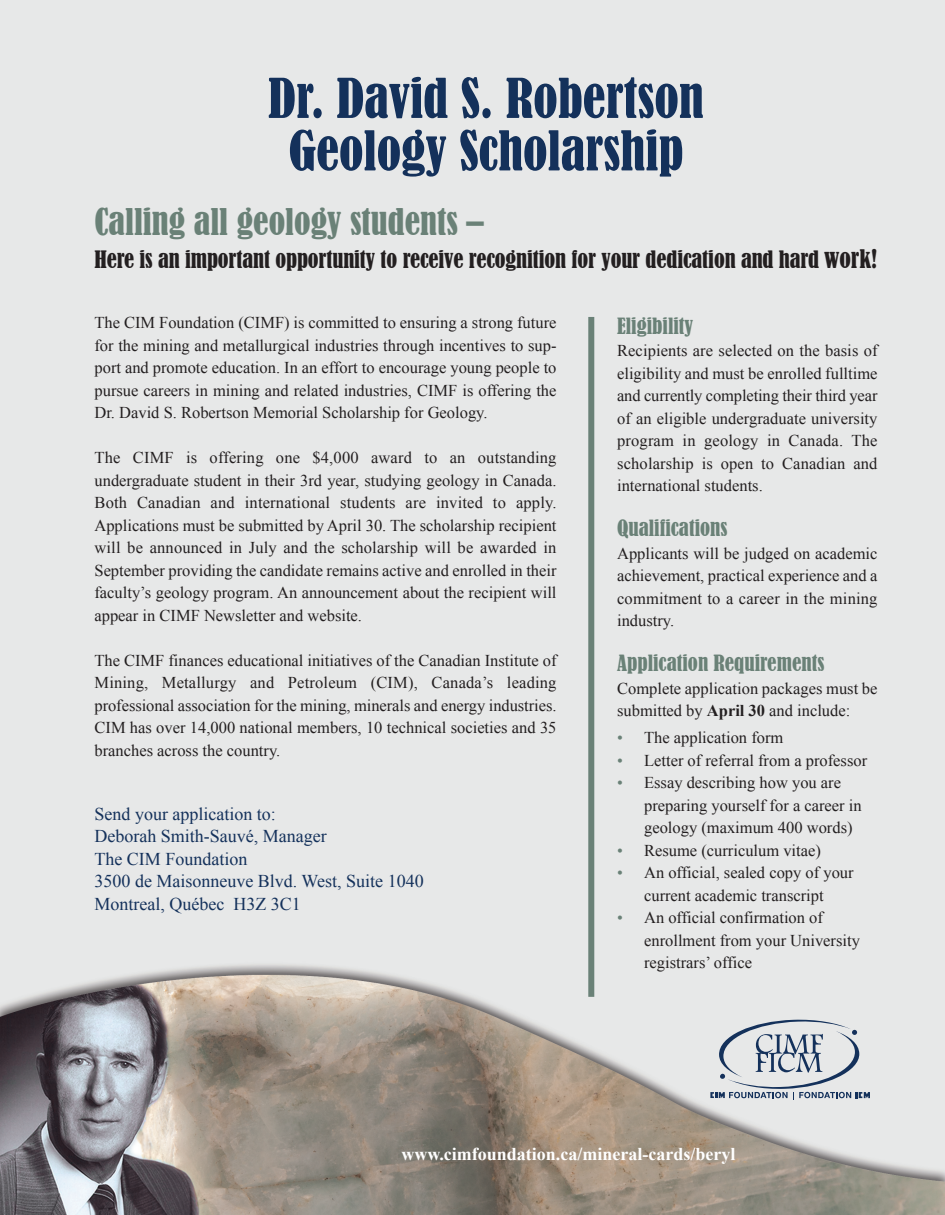
<style>
.page{position:relative;width:945px;height:1215px;background:#fff}
.page>*{position:absolute;margin:0;border:0;box-sizing:border-box;transform-origin:0 0}
.t1{font:condensed 51px/52.5px "Bernard";color:#14315b;text-align:center}
.t2{font:condensed 34.5px "Bernard";color:#6a8177}
.t3{font:condensed 22.5px "Bernard";letter-spacing:-.005em;color:#231f20}
.t4{font:condensed 21px "Bernard";color:#6a8177}
.t5{font:18px "Times New Roman";color:#14315b}
.t6{font:700 18px "Times New Roman";color:#fff}
.t7{font:16.5px/22.5px "Times New Roman";color:#231f20;text-align:justify}
.s1{font-size:24px}
.s2{font-weight:700}
.s3{color:#6a8177}
</style>
<div class="page">
<img style="left:0;top:0;width:945px;height:1215px">
<svg style="left:710px;top:1020px;width:160px;height:80px;background:#c3c9d0"></svg>
<div style="left:588px;top:317px;width:6px;height:680px;background:#6a8177"></div>
<p class="t1" style="left:268px;top:73px;width:437px">Dr. David S. Robertson<br>Geology Scholarship</p>
<p class="t2" style="left:94px;top:202px;width:391px">Calling all geology students –</p>
<p class="t3" style="left:94px;top:246px;width:784px">Here is an important opportunity to receive recognition for your dedication and hard <span class="s1">work!</span></p>
<p class="t7" style="left:94px;top:312px;width:464px">The CIM Foundation (CIMF) is committed to ensuring a strong future for the mining and metallurgical industries through incentives to sup&shy;port and promote education. In an effort to encourage young people to pursue careers in mining and related industries, CIMF is offering the Dr. David S. Robertson Memorial Scholarship for Geology.</p>
<p class="t7" style="left:94px;top:447px;width:464px">The CIMF is offering one $4,000 award to an outstanding undergraduate student in their 3rd year, studying geology in Canada.<br>Both Canadian and international students are invited to apply.<br>Applications must be submitted by April 30. The scholarship recipient will be announced in July and the scholarship will be awarded in September providing the candidate remains active and enrolled in their faculty’s geology program. An announcement about the recipient will appear in CIMF Newsletter and website.</p>
<p class="t7" style="left:94px;top:649px;width:464px">The CIMF finances educational initiatives of the Canadian Institute of Mining, Metallurgy and Petroleum (CIM), Canada’s leading professional association for the mining, minerals and energy industries.<br>CIM has over 14,000 national members, 10 technical societies and 35 branches across the country.</p>
<p class="t5" style="left:95px;top:804px;width:183px">Send your application to:</p>
<p class="t5" style="left:95px;top:826px;width:234px">Deborah Smith-Sauvé, Manager</p>
<p class="t5" style="left:95px;top:849px;width:154px">The CIM Foundation</p>
<p class="t5" style="left:95px;top:871px;width:331px">3500 de Maisonneuve Blvd. West, Suite 1040</p>
<p class="t5" style="left:95px;top:894px;width:208px">Montreal, Québec H3Z 3C1</p>
<p class="t4" style="left:617px;top:314px;width:78px">Eligibility</p>
<p class="t7" style="left:617px;top:340px;width:262px">Recipients are selected on the basis of eligibility and must be enrolled fulltime and currently completing their third year of an eligible undergraduate university program in geology in Canada. The scholarship is open to Canadian and international students.</p>
<p class="t4" style="left:617px;top:516px;width:112px">Qualifications</p>
<p class="t7" style="left:617px;top:542px;width:262px">Applicants will be judged on academic achievement, practical experience and a commitment to a career in the mining industry.</p>
<p class="t4" style="left:617px;top:651px;width:209px">Application Requirements</p>
<p class="t7" style="left:617px;top:677px;width:262px">Complete application packages must be submitted by <span class="s2">April 30</span> and include:</p>
<p class="t7" style="left:617px;top:727px;width:168px"><span class="s3">•</span> The application form</p>
<p class="t7" style="left:617px;top:749px;width:252px"><span class="s3">•</span> Letter of referral from a professor</p>
<p class="t7" style="left:644px;top:772px;width:219px;text-align:left;text-indent:-27px"><span class="s3">•</span> Essay describing how you are preparing yourself for a career in geology (maximum 400 words)</p>
<p class="t7" style="left:617px;top:839px;width:205px"><span class="s3">•</span> Resume (curriculum vitae)</p>
<p class="t7" style="left:617px;top:862px;width:238px;text-align:center"><span class="s3">•</span> An official, sealed copy of your current academic transcript</p>
<p class="t7" style="left:644px;top:907px;width:217px;text-align:left;text-indent:-27px"><span class="s3">•</span> An official confirmation of enrollment from your University registrars’ office</p>
<p class="t6" style="left:401px;top:1144px;width:335px">www.cimfoundation.ca/mineral-cards/beryl</p>
</div>
